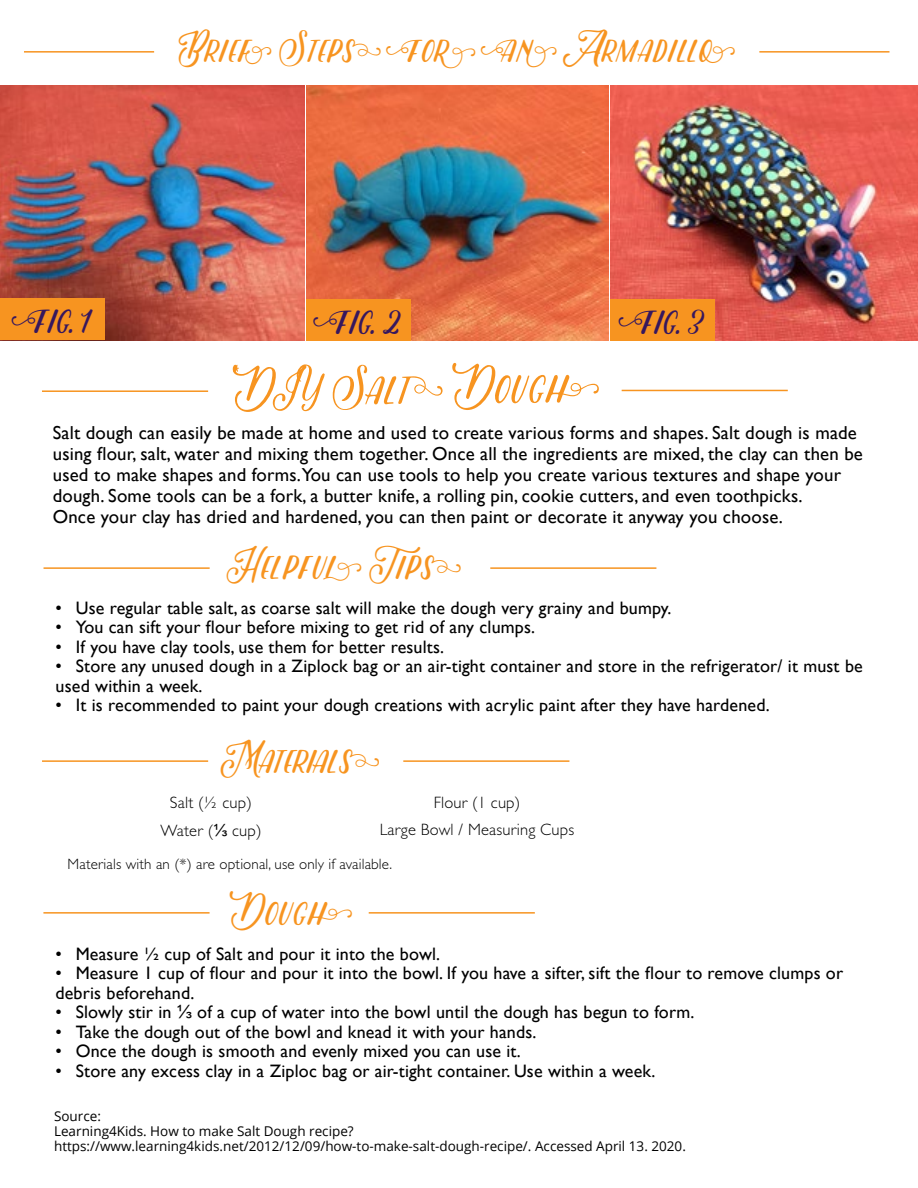
<style>
.page{position:relative;width:918px;height:1188px;background:#fff}
.page>*{position:absolute;margin:0;border:0;box-sizing:border-box;transform-origin:0 0}
.t1{font:54px "Vigneta";color:#f79420}
.t2{font:45.9px "Vigneta";letter-spacing:-.035em;color:#36175e}
.t3{font:45px "Vigneta";letter-spacing:.02em;color:#f79420}
.t4{font:43.5px "Vigneta";letter-spacing:.02em;color:#f79420}
.t5{font:18.75px/21px "Gill Sans";letter-spacing:.01em;color:#000}
.t6{font:18px/19.5px "Gill Sans";letter-spacing:.01em;color:#000}
.t7{font:300 16.5px "Gill Sans Std";letter-spacing:.01em;color:#000}
.t8{font:300 15px "Gill Sans Std";letter-spacing:.01em;color:#000}
.t9{font:13.5px/15px "Open Sans";color:#000}
.s1{font-family:"Arial";font-weight:400}
.s2{font-family:"Arial"}
</style>
<div class="page">
<img style="left:0;top:86px;width:304px;height:254px">
<img style="left:306px;top:86px;width:612px;height:254px">
<div style="left:0;top:298px;width:105px;height:42px;background:#f79420"></div>
<div style="left:306px;top:299px;width:105px;height:41px;background:#f79420"></div>
<div style="left:610px;top:299px;width:104px;height:41px;background:#f79420"></div>
<hr style="left:759px;top:51px;width:130px;height:2px;background:#f79420">
<hr style="left:24px;top:51px;width:130px;height:2px;background:#f79420">
<hr style="left:42px;top:390px;width:166px;height:2px;background:#f79420">
<hr style="left:622px;top:390px;width:166px;height:1px;background:#f79420">
<hr style="left:44px;top:567px;width:166px;height:2px;background:#f79420">
<hr style="left:490px;top:567px;width:166px;height:2px;background:#f79420">
<hr style="left:42px;top:760px;width:166px;height:2px;background:#f79420">
<hr style="left:403px;top:760px;width:166px;height:2px;background:#f79420">
<hr style="left:43px;top:912px;width:167px;height:2px;background:#f79420">
<hr style="left:369px;top:912px;width:166px;height:2px;background:#f79420">
<h3 class="t4" style="left:179px;top:23px;width:555px">Brief Steps for an Armadillo</h3>
<h2 class="t2" style="left:15px;top:292px;width:76px">fig. 1</h2>
<h2 class="t2" style="left:316px;top:293px;width:86px">fig. 2</h2>
<h2 class="t2" style="left:621px;top:293px;width:83px">fig. 3</h2>
<h1 class="t1" style="left:225px;top:359px;width:371px;rotate:-1deg">*DIY Salt Dough</h1>
<p class="t5" style="left:53px;top:423px;width:812px">Salt dough can easily be made at home and used to create various forms and shapes. Salt dough is made using flour, salt, water and mixing them together. Once all the ingredients are mixed, the clay can then be used to make shapes and forms.You can use tools to help you create various textures and shape your dough. Some tools can be a fork, a butter knife, a rolling pin, cookie cutters, and even toothpicks.<br>Once your clay has dried and hardened, you can then paint or decorate it anyway you choose.</p>
<h3 class="t3" style="left:226px;top:539px;width:234px">Helpful Tips</h3>
<p class="t6" style="left:56px;top:598px;width:617px">• Use regular table salt, as coarse salt will make the dough very grainy and bumpy.</p>
<p class="t6" style="left:56px;top:618px;width:481px">• You can sift your flour before mixing to get rid of any clumps.</p>
<p class="t6" style="left:56px;top:637px;width:390px">• If you have clay tools, use them for better results.</p>
<p class="t6" style="left:56px;top:657px;width:809px">• Store any unused dough in a Ziplock bag or an air-tight container and store in the refrigerator/ it must be used within a week.</p>
<p class="t6" style="left:56px;top:696px;width:716px">• It is recommended to paint your dough creations with acrylic paint after they have hardened.</p>
<h3 class="t3" style="left:221px;top:733px;width:158px">Materials</h3>
<p class="t7" style="left:170px;top:794px;width:83px">Salt (½ cup)</p>
<p class="t7" style="left:434px;top:794px;width:88px">Flour (1 cup)</p>
<p class="t7" style="left:160px;top:821px;width:103px">Water (<span class="s1">⅓</span> cup)</p>
<p class="t7" style="left:380px;top:820px;width:196px">Large Bowl / Measuring Cups</p>
<p class="t8" style="left:68px;top:855px;width:326px">Materials with an (*) are optional, use only if available.</p>
<h3 class="t3" style="left:230px;top:885px;width:121px">Dough</h3>
<p class="t6" style="left:55px;top:944px;width:386px">• Measure ½ cup of Salt and pour it into the bowl.</p>
<p class="t6" style="left:55px;top:964px;width:789px">• Measure 1 cup of flour and pour it into the bowl. If you have a sifter, sift the flour to remove clumps or debris beforehand.</p>
<p class="t6" style="left:55px;top:1003px;width:640px">• Slowly stir in <span class="s2">⅓</span> of a cup of water into the bowl until the dough has begun to form.</p>
<p class="t6" style="left:55px;top:1022px;width:483px">• Take the dough out of the bowl and knead it with your hands.</p>
<p class="t6" style="left:55px;top:1042px;width:467px">• Once the dough is smooth and evenly mixed you can use it.</p>
<p class="t6" style="left:55px;top:1061px;width:601px">• Store any excess clay in a Ziploc bag or air-tight container. Use within a week.</p>
<p class="t9" style="left:54px;top:1108px;width:633px">Source:<br>Learning4Kids. How to make Salt Dough recipe? https://www.learning4kids.net/2012/12/09/how-to-make-salt-dough-recipe/. Accessed April 13. 2020.</p>
</div>
